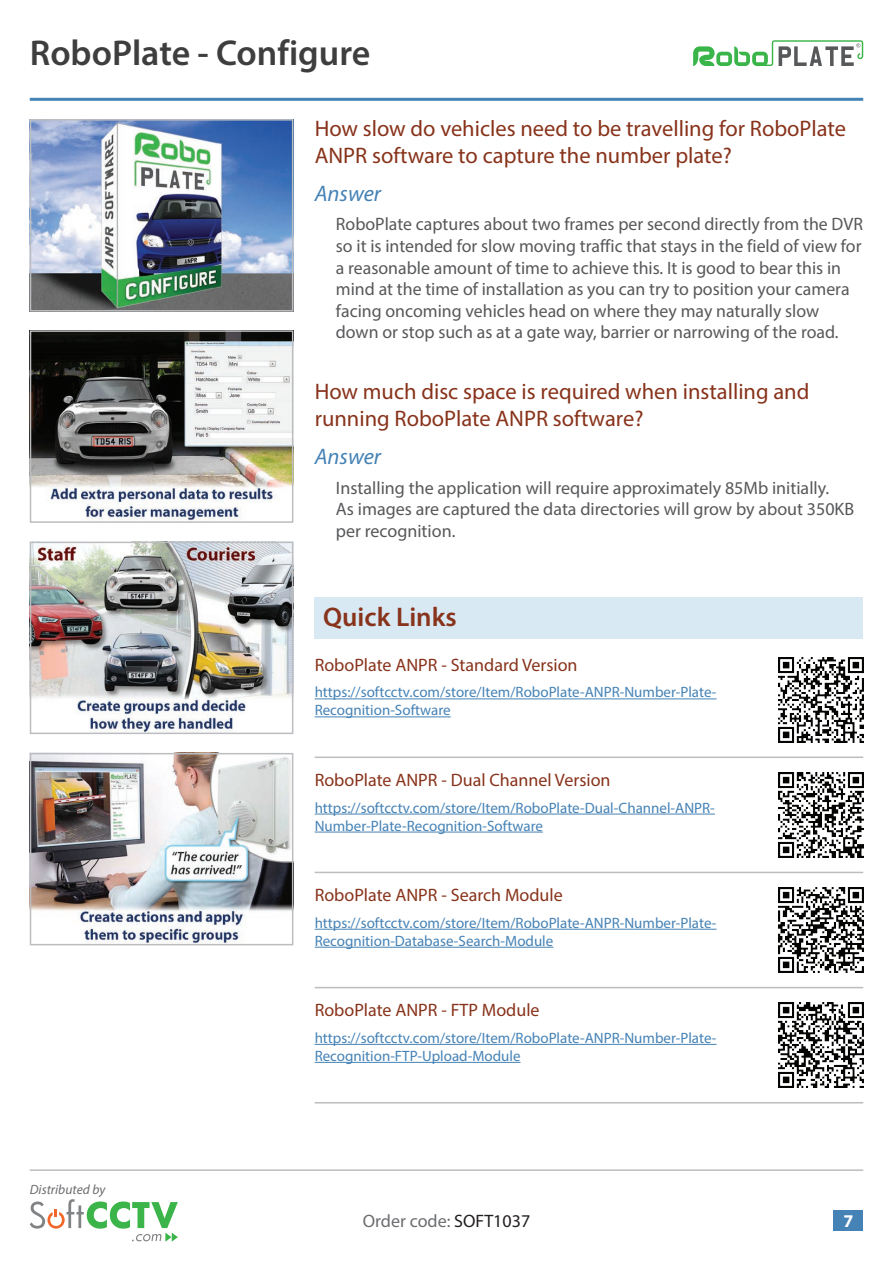
<style>
.page{position:relative;width:893px;height:1263px;background:#fff}
.page>*{position:absolute;margin:0;border:0;box-sizing:border-box;transform-origin:0 0}
.t1{font:600 36px "Myriad Pro";color:#3e3e3f}
.t2{font:600 27px "Myriad Pro";color:#88331b}
.t3{font:22.5px/27px "Myriad Pro";color:#88331b}
.t4{font:italic 22.5px "Myriad Pro";color:#4582b5}
.t5{font:18px/21.6px "Myriad Pro";color:#57585a}
.t6{font:18px "Myriad Pro";color:#88331b}
.t7{font:18px "Myriad Pro";color:#6c6d70}
.t8{font:700 18px "Myriad Pro";color:#fff}
.t9{font:15px/18px "Myriad Pro";color:#4582b5}
.t10{font:italic 13.5px "Myriad Pro";color:#6c6d70}
.s1{color:#231f20}
</style>
<div class="page">
<hr style="left:30px;top:1169px;width:833px;height:2px;background:#bcbdc0">
<div style="left:833px;top:1210px;width:30px;height:21px;background:#4582b5"></div>
<hr style="left:30px;top:98px;width:833px;height:3px;background:#4582b5">
<svg style="left:30px;top:1199px;width:148px;height:43px"></svg>
<img style="left:33px;top:122px;width:257px;height:186px">
<div style="left:30px;top:119px;width:263px;height:192px;border:2px solid #bcbdc0"></div>
<img style="left:33px;top:333px;width:257px;height:187px">
<div style="left:30px;top:330px;width:263px;height:193px;border:2px solid #bcbdc0"></div>
<img style="left:33px;top:545px;width:257px;height:186px">
<div style="left:30px;top:542px;width:263px;height:192px;border:2px solid #bcbdc0"></div>
<img style="left:33px;top:756px;width:257px;height:186px">
<div style="left:30px;top:753px;width:263px;height:192px;border:2px solid #bcbdc0"></div>
<svg style="left:693px;top:40px;width:170px;height:26px"></svg>
<div style="left:315px;top:597px;width:548px;height:42px;background:#d9e9f4"></div>
<hr style="left:315px;top:698px;width:402px;height:1px;background:#4582b5">
<hr style="left:315px;top:716px;width:136px;height:1px;background:#4582b5">
<img style="left:778px;top:657px;width:85px;height:85px">
<hr style="left:315px;top:756px;width:548px;height:2px;background:#bcbdc0">
<hr style="left:315px;top:814px;width:400px;height:1px;background:#4582b5">
<hr style="left:315px;top:832px;width:228px;height:1px;background:#4582b5">
<img style="left:778px;top:772px;width:85px;height:85px">
<hr style="left:315px;top:872px;width:548px;height:1px;background:#bcbdc0">
<hr style="left:315px;top:929px;width:402px;height:1px;background:#4582b5">
<hr style="left:315px;top:947px;width:238px;height:1px;background:#4582b5">
<img style="left:778px;top:888px;width:85px;height:85px">
<hr style="left:315px;top:987px;width:548px;height:1px;background:#bcbdc0">
<hr style="left:315px;top:1044px;width:402px;height:1px;background:#4582b5">
<hr style="left:315px;top:1062px;width:205px;height:1px;background:#4582b5">
<img style="left:778px;top:1003px;width:85px;height:85px">
<hr style="left:315px;top:1102px;width:548px;height:1px;background:#bcbdc0">
<h1 class="t1" style="left:30px;top:30px;width:342px">RoboPlate - Configure</h1>
<p class="t3" style="left:315px;top:115px;width:533px">How slow do vehicles need to be travelling for RoboPlate<br>ANPR software to capture the number plate?</p>
<p class="t4" style="left:315px;top:180px;width:68px">Answer</p>
<p class="t5" style="left:336px;top:213px;width:529px">RoboPlate captures about two frames per second directly from the DVR so it is intended for slow moving traffic that stays in the field of view for a reasonable amount of time to achieve this. It is good to bear this in mind at the time of installation as you can try to position your camera facing oncoming vehicles head on where they may naturally slow down or stop such as at a gate way, barrier or narrowing of the road.</p>
<p class="t3" style="left:315px;top:378px;width:496px">How much disc space is required when installing and running RoboPlate ANPR software?</p>
<p class="t4" style="left:315px;top:443px;width:68px">Answer</p>
<p class="t5" style="left:336px;top:477px;width:520px">Installing the application will require approximately 85Mb initially.<br>As images are captured the data directories will grow by about 350KB per recognition.</p>
<h2 class="t2" style="left:323px;top:600px;width:135px">Quick Links</h2>
<p class="t6" style="left:315px;top:654px;width:264px">RoboPlate ANPR - Standard Version</p>
<p class="t9" style="left:315px;top:683px;width:403px">https://softcctv.com/store/Item/RoboPlate-ANPR-Number-Plate-<br>Recognition-Software</p>
<p class="t6" style="left:315px;top:769px;width:297px">RoboPlate ANPR - Dual Channel Version</p>
<p class="t9" style="left:315px;top:798px;width:402px">https://softcctv.com/store/Item/RoboPlate-Dual-Channel-ANPR-<br>Number-Plate-Recognition-Software</p>
<p class="t6" style="left:315px;top:884px;width:250px">RoboPlate ANPR - Search Module</p>
<p class="t9" style="left:315px;top:913px;width:403px">https://softcctv.com/store/Item/RoboPlate-ANPR-Number-Plate-<br>Recognition-Database-Search-Module</p>
<p class="t10" style="left:30px;top:1181px;width:77px">Distributed by</p>
<p class="t6" style="left:315px;top:999px;width:226px">RoboPlate ANPR - FTP Module</p>
<p class="t9" style="left:315px;top:1028px;width:403px">https://softcctv.com/store/Item/RoboPlate-ANPR-Number-Plate-<br>Recognition-FTP-Upload-Module</p>
<p class="t7" style="left:363px;top:1210px;width:169px">Order code: <span class="s1">SOFT1037</span></p>
<p class="t8" style="left:843px;top:1209px;width:11px">7</p>
</div>
